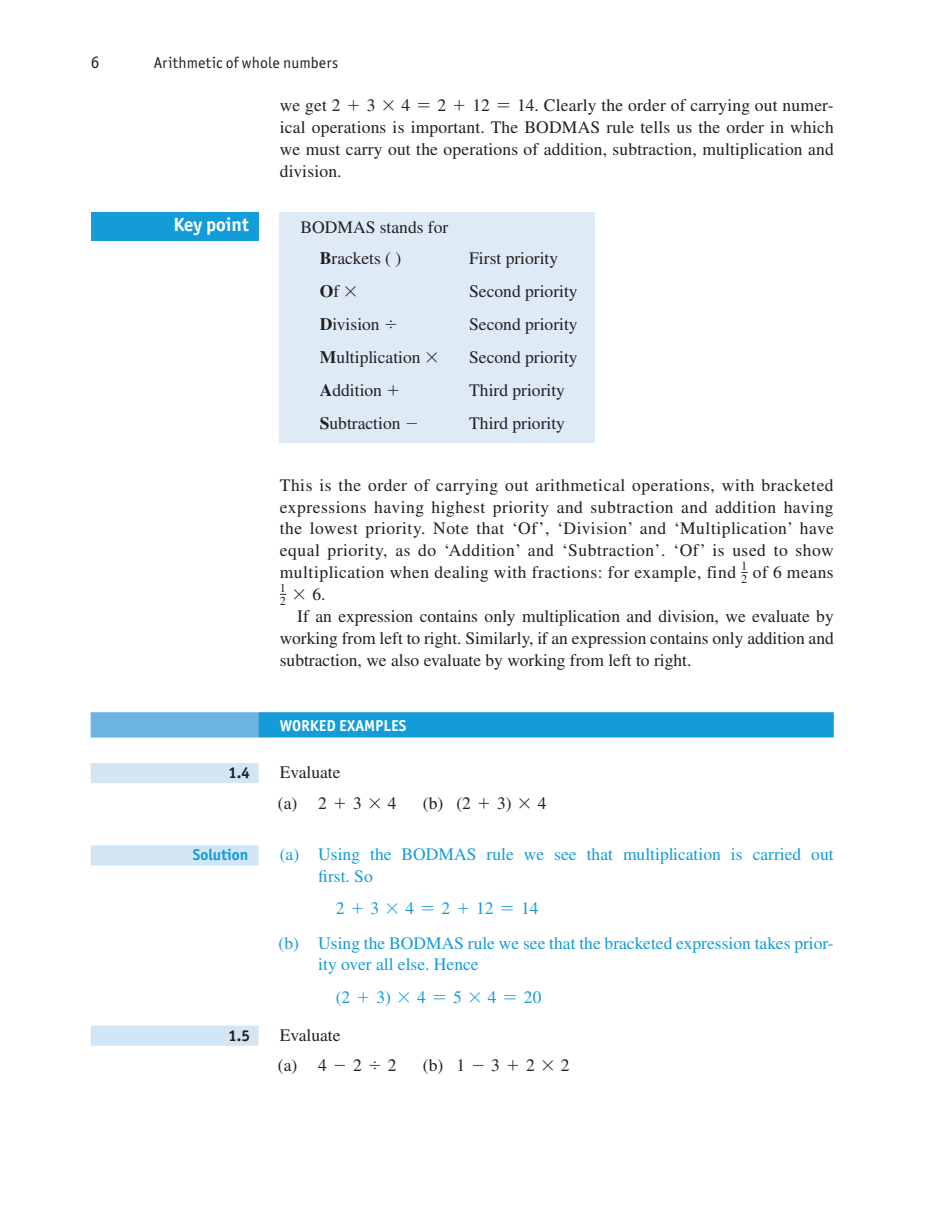
<style>
.page{position:relative;width:938px;height:1221px;background:#fff}
.page>*{position:absolute;margin:0;border:0;box-sizing:border-box;transform-origin:0 0}
.t1{font:700 19.25px "Officina Sans ITC Pro";color:#fff}
.t2{font:17.5px/21.9px "Times LT Pro";color:#231f20}
.t3{font:17.5px/21.9px "Times LT Pro";color:#139cd8}
.t4{font:700 17.5px "Times LT Pro";color:#231f20}
.t5{font:17.5px "Officina Sans ITC Pro";color:#231f20}
.t6{font:15.75px "Officina Sans ITC Pro";letter-spacing:.01em;color:#231f20}
.t7{font:700 15.75px "Officina Sans ITC Pro";color:#fff}
.t8{font:700 15.75px "Officina Sans ITC Pro";color:#139cd8}
.t9{font:700 15.75px "Officina Sans ITC Pro";color:#231f20}
.t10{font:12.25px "Times LT Pro";color:#231f20}
.s1{font-family:"Pearson MATHPRO02"}
.s2{font-family:"Pearson MATHPRO08"}
.s3{font-weight:700}
.s4{font-weight:400}
.s5{font-family:"Pearson MATHPRO02";font-weight:400}
</style>
<div class="page">
<div style="left:91px;top:212px;width:168px;height:29px;background:#139cd8"></div>
<div style="left:279px;top:212px;width:316px;height:231px;background:#deebf7"></div>
<div style="left:91px;top:712px;width:168px;height:25px;background:#6db3e2"></div>
<div style="left:259px;top:712px;width:574px;height:25px;background:#139cd8"></div>
<div style="left:91px;top:763px;width:168px;height:20px;background:#d3e6f6"></div>
<div style="left:91px;top:845px;width:168px;height:20px;background:#d3e6f6"></div>
<div style="left:91px;top:1025px;width:168px;height:20px;background:#d3e6f6"></div>
<p class="t5" style="left:91px;top:52px;width:10px">6</p>
<p class="t6" style="left:154px;top:53px;width:186px">Arithmetic of whole numbers</p>
<p class="t2" style="left:280px;top:94px;width:555px;text-align:justify">we get 2 <span class="s1">+</span> 3 <span class="s1">*</span> 4 <span class="s2">=</span> 2 <span class="s1">+</span> 12 <span class="s2">=</span> 14. Clearly the order of carrying out numer&shy;ical operations is important. The BODMAS rule tells us the order in which we must carry out the operations of addition, subtraction, multiplication and division.</p>
<p class="t1" style="left:173px;top:212px;width:77px">Key point</p>
<p class="t2" style="left:320px;top:211px;width:130px;line-height:31.2px;text-indent:-19px">BODMAS stands for<br><span class="s3">B</span>rackets ( )</p>
<p class="t2" style="left:469px;top:247px;width:90px">First priority</p>
<p class="t4" style="left:320px;top:281px;width:37px">O<span class="s4">f</span> <span class="s5">*</span></p>
<p class="t2" style="left:469px;top:280px;width:110px">Second priority</p>
<p class="t2" style="left:320px;top:313px;width:78px"><span class="s3">D</span>ivision <span class="s1">,</span></p>
<p class="t2" style="left:469px;top:313px;width:110px">Second priority</p>
<p class="t2" style="left:320px;top:346px;width:119px"><span class="s3">M</span>ultiplication <span class="s1">*</span></p>
<p class="t2" style="left:469px;top:346px;width:110px">Second priority</p>
<p class="t2" style="left:320px;top:379px;width:80px"><span class="s3">A</span>ddition <span class="s1">+</span></p>
<p class="t2" style="left:469px;top:379px;width:97px">Third priority</p>
<p class="t2" style="left:320px;top:412px;width:99px"><span class="s3">S</span>ubtraction <span class="s1">-</span></p>
<p class="t2" style="left:469px;top:412px;width:97px">Third priority</p>
<p class="t2" style="left:280px;top:473px;width:555px;text-align:justify">This is the order of carrying out arithmetical operations, with bracketed expressions having highest priority and subtraction and addition having the lowest priority. Note that ‘Of’, ‘Division’ and ‘Multiplication’ have equal priority, as do ‘Addition’ and ‘Subtraction’. ‘Of’ is used to show multiplication when dealing with fractions: for example, find <sub>2</sub> of 6 means</p>
<p class="t10" style="left:741px;top:559px;width:8px">1</p>
<p class="t10" style="left:280px;top:581px;width:8px">1</p>
<p class="t2" style="left:280px;top:583px;width:47px"><sub>2</sub> <span class="s1">*</span>6.</p>
<p class="t2" style="left:297px;top:605px;width:538px">If an expression contains only multiplication and division, we evaluate by</p>
<p class="t2" style="left:280px;top:627px;width:555px">working from left to right. Similarly, if an expression contains only addition and</p>
<p class="t2" style="left:280px;top:648px;width:413px">subtraction, we also evaluate by working from left to right.</p>
<p class="t7" style="left:280px;top:715px;width:128px">WORKED EXAMPLES</p>
<p class="t9" style="left:228px;top:762px;width:23px">1.4</p>
<p class="t2" style="left:278px;top:756px;width:120px;line-height:30.6px">Evaluate<br>(a) 2<span class="s1">+</span>3<span class="s1">*</span>4</p>
<p class="t2" style="left:423px;top:791px;width:125px">(b) (2 <span class="s1">+</span> 3) <span class="s1">*</span> 4</p>
<p class="t8" style="left:193px;top:845px;width:57px">Solution</p>
<p class="t3" style="left:318px;top:843px;width:517px;text-indent:-38px">(a) Using the BODMAS rule we see that multiplication is carried out first. So</p>
<p class="t3" style="left:278px;top:891px;width:556px;line-height:34.1px;text-indent:57px">2<span class="s1">+</span>3<span class="s1">*</span>4<span class="s2">=</span>2<span class="s1">+</span>12<span class="s2">=</span>14<br>(b) Using the BODMAS rule we see that the bracketed expression takes prior-</p>
<p class="t3" style="left:336px;top:948px;width:207px;line-height:32.4px;text-indent:-17px">ity over all else. Hence (2<span class="s1">+</span>3)<span class="s1">*</span>4<span class="s2">=</span>5<span class="s1">*</span>4<span class="s2">=</span>20</p>
<p class="t9" style="left:228px;top:1025px;width:23px">1.5</p>
<p class="t2" style="left:278px;top:1019px;width:120px;line-height:30.6px">Evaluate<br>(a) 4<span class="s1">-</span>2<span class="s1">,</span>2</p>
<p class="t2" style="left:423px;top:1054px;width:148px">(b) 1<span class="s1">-</span>3<span class="s1">+</span>2<span class="s1">*</span>2</p>
</div>
